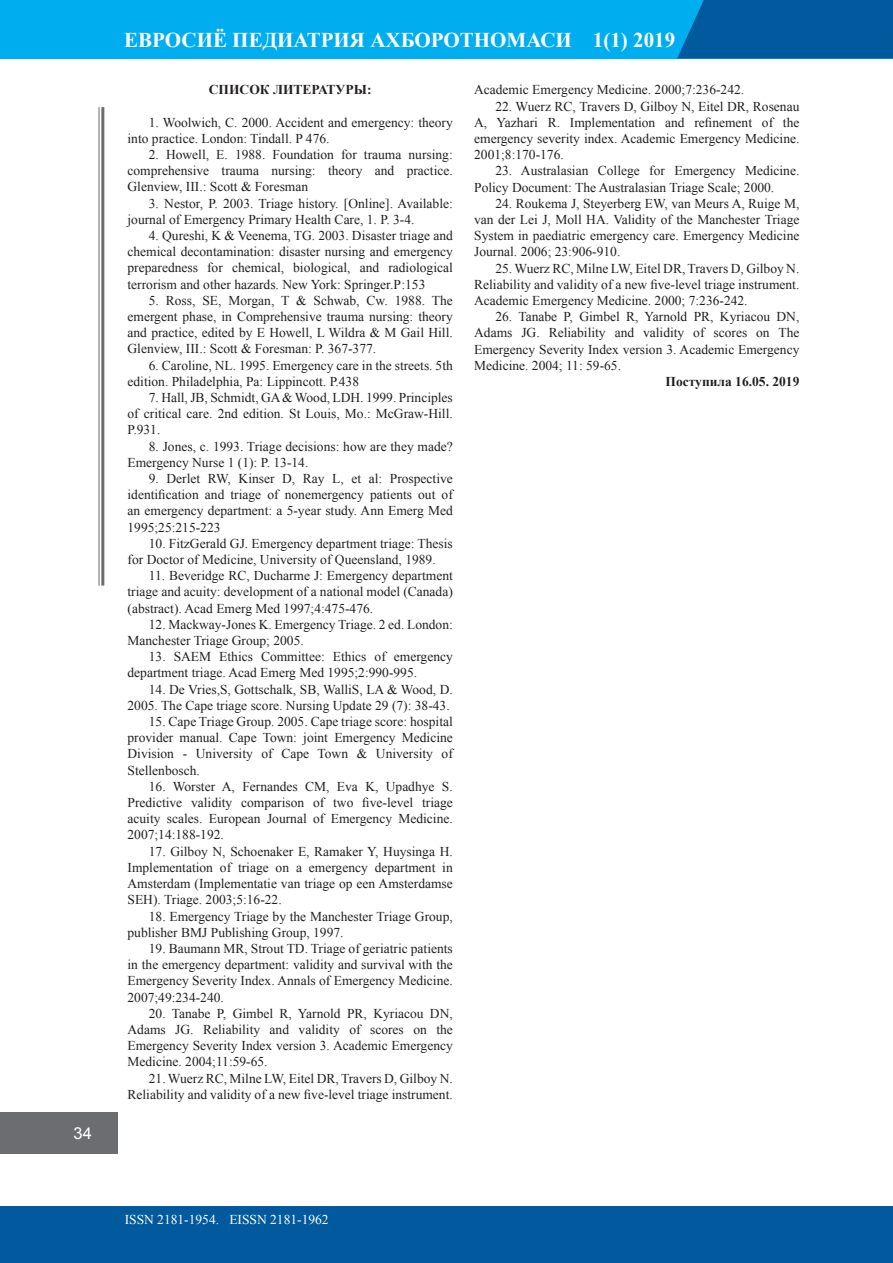
<style>
.page{position:relative;width:893px;height:1263px;background:#fff}
.page>*{position:absolute;margin:0;border:0;box-sizing:border-box;transform-origin:0 0}
.t1{font:700 21px "Times New Roman";color:#fff}
.t2{font:16.5px "Arial";color:#fff}
.t3{font:13.5px/16.2px "Times New Roman";color:#231f20;text-align:justify}
.t4{font:700 13.5px "Times New Roman";color:#231f20}
.t5{font:13.5px "Times New Roman";color:#fff}
</style>
<div class="page">
<hr style="left:99px;top:107px;width:1px;height:478px;background:#6c6d70">
<hr style="left:101px;top:107px;width:3px;height:478px;background:#6c6d70">
<div style="left:0;top:1112px;width:118px;height:41px;background:#6c6d70"></div>
<div style="left:0;top:1206px;width:893px;height:57px;background:#015a9d"></div>
<div style="left:0;top:0;width:893px;height:59px;background:#00aeef"></div>
<svg style="left:677px;top:0;width:216px;height:59px;background:#0060a3"></svg>
<p class="t2" style="left:74px;top:1123px;width:20px">34</p>
<h1 class="t1" style="left:124px;top:25px;width:552px">ЕВРОСИЁ ПЕДИАТРИЯ АХБОРОТНОМАСИ 1(1) 2019</h1>
<p class="t4" style="left:209px;top:80px;width:164px">СПИСОК ЛИТЕРАТУРЫ:</p>
<p class="t3" style="left:128px;top:114px;width:327px;text-indent:21px">1. Woolwich, C. 2000. Accident and emergency: theory into practice. London: Tindall. P 476.</p>
<p class="t3" style="left:128px;top:146px;width:327px;text-indent:21px">2. Howell, E. 1988. Foundation for trauma nursing: comprehensive trauma nursing: theory and practice.<br>Glenview, III.: Scott &amp; Foresman</p>
<p class="t3" style="left:128px;top:195px;width:327px;text-indent:21px">3. Nestor, P. 2003. Triage history. [Online]. Available: journal of Emergency Primary Health Care, 1. P. 3-4.</p>
<p class="t3" style="left:128px;top:227px;width:327px;text-indent:21px">4. Qureshi, K &amp; Veenema, TG. 2003. Disaster triage and chemical decontamination: disaster nursing and emergency preparedness for chemical, biological, and radiological terrorism and other hazards. New York: Springer.Р:153</p>
<p class="t3" style="left:128px;top:292px;width:327px;text-indent:21px">5. Ross, SE, Morgan, T &amp; Schwab, Cw. 1988. The emergent phase, in Comprehensive trauma nursing: theory and practice, edited by E Howell, L Wildra &amp; M Gail Hill.<br>Glenview, III.: Scott &amp; Foresman: Р. 367-377.</p>
<p class="t3" style="left:128px;top:357px;width:327px;text-indent:21px">6. Сaroline, NL. 1995. Emergency care in the streets. 5th edition. Philadelphia, Pa: Lippincott. Р.438</p>
<p class="t3" style="left:128px;top:389px;width:327px;text-indent:21px">7. Hall, JB, Schmidt, GA &amp; Wood, LDH. 1999. Principles of critical care. 2nd edition. St Louis, Mo.: McGraw-Hill.<br>Р.931.</p>
<p class="t3" style="left:128px;top:438px;width:327px;text-indent:21px">8. Jones, c. 1993. Triage decisions: how are they made?<br>Emergency Nurse 1 (1): P. 13-14.</p>
<p class="t3" style="left:128px;top:470px;width:327px;text-indent:21px">9. Derlet RW, Kinser D, Ray L, et al: Prospective identification and triage of nonemergency patients out of an emergency department: a 5-year study. Ann Emerg Med 1995;25:215-223</p>
<p class="t3" style="left:128px;top:535px;width:327px;text-indent:21px">10. FitzGerald GJ. Emergency department triage: Thesis for Doctor of Medicine, University of Queensland, 1989.</p>
<p class="t3" style="left:128px;top:567px;width:327px;text-indent:21px">11. Beveridge RC, Ducharme J: Emergency department triage and acuity: development of a national model (Canada) (abstract). Acad Emerg Med 1997;4:475-476.</p>
<p class="t3" style="left:128px;top:616px;width:327px;text-indent:21px">12. Mackway-Jones K. Emergency Triage. 2 ed. London:<br>Manchester Triage Group; 2005.</p>
<p class="t3" style="left:128px;top:648px;width:327px;text-indent:21px">13. SAEM Ethics Committee: Ethics of emergency department triage. Acad Emerg Med 1995;2:990-995.</p>
<p class="t3" style="left:128px;top:681px;width:327px;text-align:right">14. De Vries,S, Gottschalk, SB, WalliS, LA &amp; Wood, D.<br>2005. The Cape triage score. Nursing Update 29 (7): 38-43.</p>
<p class="t3" style="left:128px;top:713px;width:327px;text-indent:21px">15. Cape Triage Group. 2005. Cape triage score: hospital provider manual. Cape Town: joint Emergency Medicine Division - University of Cape Town &amp; University of Stellenbosch.</p>
<p class="t3" style="left:128px;top:778px;width:327px;text-indent:21px">16. Worster A, Fernandes CM, Eva K, Upadhye S.<br>Predictive validity comparison of two five-level triage acuity scales. European Journal of Emergency Medicine.<br>2007;14:188-192.</p>
<p class="t3" style="left:128px;top:843px;width:327px;text-indent:21px">17. Gilboy N, Schoenaker E, Ramaker Y, Huysinga H.<br>Implementation of triage on a emergency department in Amsterdam (Implementatie van triage op een Amsterdamse SEH). Triage. 2003;5:16-22.</p>
<p class="t3" style="left:128px;top:908px;width:327px;text-indent:21px">18. Emergency Triage by the Manchester Triage Group, publisher BMJ Publishing Group, 1997.</p>
<p class="t3" style="left:128px;top:940px;width:327px;text-indent:21px">19. Baumann MR, Strout TD. Triage of geriatric patients in the emergency department: validity and survival with the Emergency Severity Index. Annals of Emergency Medicine.<br>2007;49:234-240.</p>
<p class="t3" style="left:128px;top:1005px;width:327px;text-indent:21px">20. Tanabe P, Gimbel R, Yarnold PR, Kyriacou DN, Adams JG. Reliability and validity of scores on the Emergency Severity Index version 3. Academic Emergency Medicine. 2004;11:59-65.</p>
<p class="t3" style="left:128px;top:1070px;width:327px;text-align:right">21. Wuerz RC, Milne LW, Eitel DR, Travers D, Gilboy N.<br>Reliability and validity of a new five-level triage instrument.</p>
<p class="t3" style="left:474px;top:82px;width:272px">Academic Emergency Medicine. 2000;7:236-242.</p>
<p class="t3" style="left:474px;top:98px;width:327px;text-indent:21px">22. Wuerz RC, Travers D, Gilboy N, Eitel DR, Rosenau A, Yazhari R. Implementation and refinement of the emergency severity index. Academic Emergency Medicine.<br>2001;8:170-176.</p>
<p class="t3" style="left:474px;top:163px;width:327px;text-indent:21px">23. Australasian College for Emergency Medicine.<br>Policy Document: The Australasian Triage Scale; 2000.</p>
<p class="t3" style="left:474px;top:195px;width:327px;text-indent:21px">24. Roukema J, Steyerberg EW, van Meurs A, Ruige M, van der Lei J, Moll HA. Validity of the Manchester Triage System in paediatric emergency care. Emergency Medicine Journal. 2006; 23:906-910.</p>
<p class="t3" style="left:474px;top:260px;width:327px;text-indent:21px">25. Wuerz RC, Milne LW, Eitel DR, Travers D, Gilboy N.<br>Reliability and validity of a new five-level triage instrument.<br>Academic Emergency Medicine. 2000; 7:236-242.</p>
<p class="t3" style="left:474px;top:308px;width:327px;text-indent:21px">26. Tanabe P, Gimbel R, Yarnold PR, Kyriacou DN, Adams JG. Reliability and validity of scores on The Emergency Severity Index version 3. Academic Emergency Medicine. 2004; 11: 59-65.</p>
<p class="t4" style="left:666px;top:372px;width:135px">Поступила 16.05. 2019</p>
<p class="t5" style="left:125px;top:1210px;width:206px">ISSN 2181-1954. EISSN 2181-1962</p>
</div>
